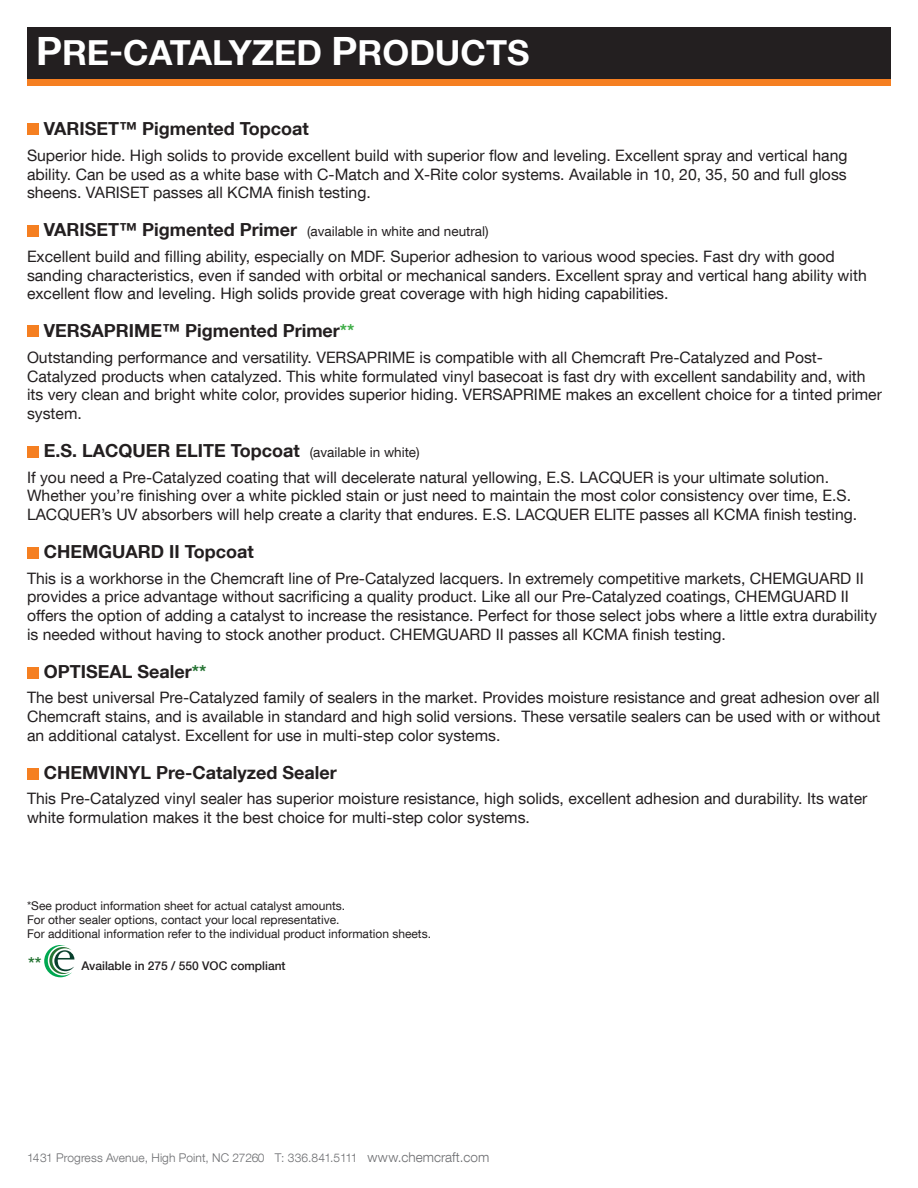
<style>
.page{position:relative;width:918px;height:1188px;background:#fff}
.page>*{position:absolute;margin:0;border:0;box-sizing:border-box;transform-origin:0 0}
.t1{font:700 34.5px "Helvetica Neue LT Com";color:#fff}
.t2{font:700 18px "Helvetica Neue LT Com";color:#231f20}
.Small_copy{font:500 18px "Helvetica Neue LT Com";color:#267434}
.Paragraph_-_Body{font:15.75px/18.9px "Helvetica Neue LT Com";color:#231f20}
.t3{font:13.5px "Helvetica Neue LT Com";color:#231f20}
.Small_copy-2{font:12px "Helvetica Neue LT Com";color:#231f20}
.Paragraph_-_Body-2{font:300 12px "Helvetica Neue LT Com";color:#6c6d70}
.Small_copy-3{font:500 12px "Helvetica Neue LT Com";color:#231f20}
.s1{font-size:39px}
.s2{font-weight:700;font-size:18px}
.s3{color:#40ae49}
.s4{font-weight:400;font-size:13.5px}
.s5{color:#267434}
.s6{font-size:13.5px}
</style>
<div class="page">
<div style="left:27px;top:72px;width:864px;height:14px;background:#f57f21"></div>
<div style="left:27px;top:27px;width:864px;height:51px;background:#231f20"></div>
<div style="left:27px;top:124px;width:11px;height:11px;background:#f57f21"></div>
<div style="left:27px;top:225px;width:11px;height:11px;background:#f57f21"></div>
<div style="left:27px;top:326px;width:11px;height:11px;background:#f57f21"></div>
<div style="left:27px;top:446px;width:11px;height:11px;background:#f57f21"></div>
<svg style="left:44px;top:945px;width:30px;height:32px"></svg>
<div style="left:27px;top:547px;width:11px;height:11px;background:#f57f21"></div>
<div style="left:27px;top:667px;width:11px;height:11px;background:#f57f21"></div>
<div style="left:27px;top:768px;width:11px;height:11px;background:#f57f21"></div>
<p class="t1" style="left:36px;top:31px;width:495px"><span class="s1">P</span>RE-CATALYZED <span class="s1">P</span>RODUCTS</p>
<p class="t2" style="left:44px;top:118px;width:267px">VARISET™ Pigmented Topcoat</p>
<p class="Paragraph_-_Body" style="left:27px;top:145px;width:822px;text-align:justify">Superior hide. High solids to provide excellent build with superior flow and leveling. Excellent spray and vertical hang ability. Can be used as a white base with C-Match and X-Rite color systems. Available in 10, 20, 35, 50 and full gloss sheens. VARISET passes all KCMA finish testing.</p>
<p class="t3" style="left:44px;top:223px;width:446px"><span class="s2">VARISET™ Pigmented Primer</span> (available in white and neutral)</p>
<p class="Paragraph_-_Body" style="left:27px;top:246px;width:841px">Excellent build and filling ability, especially on MDF. Superior adhesion to various wood species. Fast dry with good sanding characteristics, even if sanded with orbital or mechanical sanders. Excellent spray and vertical hang ability with excellent flow and leveling. High solids provide great coverage with high hiding capabilities.</p>
<p class="t2" style="left:44px;top:319px;width:312px">VERSAPRIME™ Pigmented Primer<span class="s3">**</span></p>
<p class="Paragraph_-_Body" style="left:27px;top:347px;width:856px">Outstanding performance and versatility. VERSAPRIME is compatible with all Chemcraft Pre-Catalyzed and Post-Catalyzed products when catalyzed. This white formulated vinyl basecoat is fast dry with excellent sandability and, with its very clean and bright white color, provides superior hiding. VERSAPRIME makes an excellent choice for a tinted primer system.</p>
<p class="t2" style="left:44px;top:439px;width:378px">E.S. LACQUER ELITE Topcoat <span class="s4">(available in white)</span></p>
<p class="Paragraph_-_Body" style="left:27px;top:467px;width:832px">If you need a Pre-Catalyzed coating that will decelerate natural yellowing, E.S. LACQUER is your ultimate solution.<br>Whether you’re finishing over a white pickled stain or just need to maintain the most color consistency over time, E.S.<br>LACQUER’s UV absorbers will help create a clarity that endures. E.S. LACQUER ELITE passes all KCMA finish testing.</p>
<p class="t2" style="left:44px;top:540px;width:211px">CHEMGUARD II Topcoat</p>
<p class="Paragraph_-_Body" style="left:27px;top:568px;width:838px">This is a workhorse in the Chemcraft line of Pre-Catalyzed lacquers. In extremely competitive markets, CHEMGUARD II</p>
<p class="Paragraph_-_Body" style="left:27px;top:587px;width:851px">provides a price advantage without sacrificing a quality product. Like all our Pre-Catalyzed coatings, CHEMGUARD II offers the option of adding a catalyst to increase the resistance. Perfect for those select jobs where a little extra durability is needed without having to stock another product. CHEMGUARD II passes all KCMA finish testing.</p>
<p class="t2" style="left:44px;top:660px;width:164px">OPTISEAL Sealer<span class="s5">**</span></p>
<p class="Paragraph_-_Body" style="left:27px;top:688px;width:854px">The best universal Pre-Catalyzed family of sealers in the market. Provides moisture resistance and great adhesion over all</p>
<p class="Paragraph_-_Body" style="left:27px;top:707px;width:855px">Chemcraft stains, and is available in standard and high solid versions. These versatile sealers can be used with or without</p>
<p class="Paragraph_-_Body" style="left:27px;top:726px;width:475px">an additional catalyst. Excellent for use in multi-step color systems.</p>
<p class="t2" style="left:44px;top:761px;width:295px">CHEMVINYL Pre-Catalyzed Sealer</p>
<p class="Paragraph_-_Body" style="left:27px;top:789px;width:842px">This Pre-Catalyzed vinyl sealer has superior moisture resistance, high solids, excellent adhesion and durability. Its water white formulation makes it the best choice for multi-step color systems.</p>
<p class="Small_copy-2" style="left:27px;top:898px;width:320px">*See product information sheet for actual catalyst amounts.</p>
<p class="Small_copy-2" style="left:27px;top:912px;width:314px">For other sealer options, contact your local representative.</p>
<p class="Small_copy-2" style="left:27px;top:927px;width:406px">For additional information refer to the individual product information sheets.</p>
<p class="Small_copy" style="left:28px;top:953px;width:15px">**</p>
<p class="Small_copy-3" style="left:81px;top:959px;width:206px">Available in 275 / 550 VOC compliant</p>
<p class="Paragraph_-_Body-2" style="left:27px;top:1150px;width:464px">1431 Progress Avenue, High Point, NC 27260 T: 336.841.5111 <span class="s6">www.chemcraft.com</span></p>
</div>
